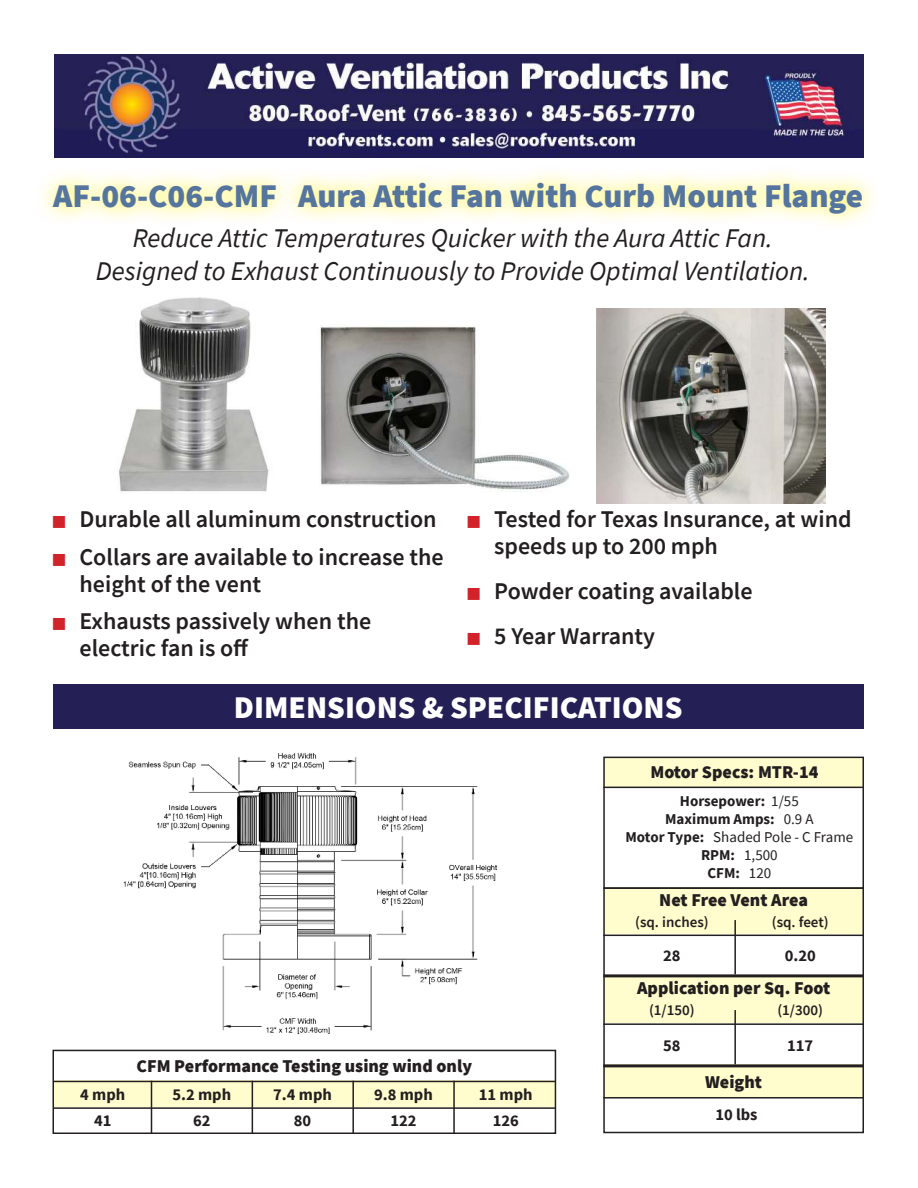
<style>
.page{position:relative;width:918px;height:1188px;background:#fff}
.page>*{position:absolute;margin:0;border:0;box-sizing:border-box;transform-origin:0 0}
.t1{font:900 33px "Source Sans Pro";color:#55759e}
.t2{font:900 31.5px "Source Sans Pro";color:#fff}
.t3{font:italic 27px/32.4px "Source Sans Pro";color:#231f20;text-align:center}
.t4{font:600 24px/27px "Source Sans Pro";color:#231f20}
.t5{font:900 18px "Source Sans Pro";color:#231f20}
.t6{font:700 16.5px "Source Sans Pro";color:#231f20}
.t7{font:700 15px/18px "Source Sans Pro";color:#231f20;text-align:center}
.t8{font:600 15px "Source Sans Pro";color:#231f20}
.s1{font-size:15px;color:#d2232a}
.s2{font-weight:400}
</style>
<div class="page">
<div style="left:603px;top:757px;width:261px;height:30px;background:#fffccd"></div>
<div style="left:53px;top:1081px;width:502px;height:26px;background:#fffccd"></div>
<div style="left:603px;top:887px;width:261px;height:47px;background:#fffccd"></div>
<div style="left:603px;top:976px;width:261px;height:47px;background:#fffccd"></div>
<div style="left:603px;top:1064px;width:261px;height:33px;background:#fffccd"></div>
<div style="left:280px;top:163px;width:601px;height:70px;background:#fff200;opacity:.75"></div>
<div style="left:53px;top:684px;width:810px;height:45px;background:#241f55"></div>
<div style="left:603px;top:887px;width:261px;height:246px;border:2px solid #231f20"></div>
<hr style="left:603px;top:787px;width:261px;height:1px;background:#231f20">
<hr style="left:603px;top:935px;width:261px;height:1px;background:#231f20">
<hr style="left:603px;top:1023px;width:261px;height:2px;background:#231f20">
<hr style="left:603px;top:1097px;width:261px;height:2px;background:#231f20">
<hr style="left:734px;top:1010px;width:2px;height:54px;background:#231f20">
<hr style="left:734px;top:920px;width:2px;height:54px;background:#231f20">
<hr style="left:603px;top:974px;width:261px;height:3px;background:#231f20">
<hr style="left:603px;top:1064px;width:261px;height:3px;background:#231f20">
<div style="left:53px;top:1050px;width:503px;height:84px;border:2px solid #231f20"></div>
<hr style="left:151px;top:1081px;width:1px;height:53px;background:#231f20">
<hr style="left:252px;top:1081px;width:1px;height:53px;background:#231f20">
<hr style="left:352px;top:1081px;width:2px;height:53px;background:#231f20">
<hr style="left:453px;top:1081px;width:2px;height:53px;background:#231f20">
<hr style="left:53px;top:1081px;width:502px;height:1px;background:#231f20">
<hr style="left:53px;top:1107px;width:502px;height:2px;background:#231f20">
<div style="left:603px;top:757px;width:261px;height:132px;border:2px solid #231f20"></div>
<img style="left:54px;top:54px;width:810px;height:104px">
<div style="left:35px;top:166px;width:260px;height:61px;background:#fff200;opacity:.75"></div>
<img style="left:123px;top:753px;width:374px;height:282px">
<img style="left:119px;top:297px;width:150px;height:195px">
<img style="left:597px;top:309px;width:228px;height:194px">
<img style="left:320px;top:325px;width:250px;height:167px">
<h1 class="t1" style="left:298px;top:182px;width:567px">Aura Attic Fan with Curb Mount Flange</h1>
<p class="t3" style="left:96px;top:224px;width:715px">Reduce Attic Temperatures Quicker with the Aura Attic Fan.<br>Designed to Exhaust Continuously to Provide Optimal Ventilation.</p>
<h1 class="t1" style="left:53px;top:183px;width:225px">AF-06-C06-CMF</h1>
<p class="t4" style="left:53px;top:507px;width:386px"><span class="s1">■</span> Durable all aluminum construction</p>
<p class="t4" style="left:80px;top:545px;width:366px;text-indent:-27px"><span class="s1">■</span> Collars are available to increase the height of the vent</p>
<p class="t4" style="left:80px;top:609px;width:293px;text-indent:-27px"><span class="s1">■</span> Exhausts passively when the electric fan is off</p>
<p class="t4" style="left:494px;top:507px;width:359px;text-indent:-27px"><span class="s1">■</span> Tested for Texas Insurance, at wind speeds up to 200 mph</p>
<p class="t4" style="left:467px;top:579px;width:287px"><span class="s1">■</span> Powder coating available</p>
<p class="t4" style="left:467px;top:624px;width:189px"><span class="s1">■</span> 5 Year Warranty</p>
<h2 class="t2" style="left:234px;top:695px;width:450px">DIMENSIONS &amp; SPECIFICATIONS</h2>
<p class="t5" style="left:650px;top:765px;width:170px">Motor Specs: MTR-14</p>
<p class="t7" style="left:626px;top:793px;width:229px">Horsepower: <span class="s2">1/55<br></span>Maximum Amps: <span class="s2">0.9 A<br></span>Motor Type: <span class="s2">Shaded Pole - C Frame<br></span>RPM: <span class="s2">1,500<br></span>CFM: <span class="s2">120</span></p>
<p class="t5" style="left:659px;top:893px;width:150px">Net Free Vent Area</p>
<p class="t8" style="left:635px;top:916px;width:75px">(sq. inches)</p>
<p class="t6" style="left:663px;top:949px;width:19px">28</p>
<p class="t8" style="left:772px;top:916px;width:58px">(sq. feet)</p>
<p class="t6" style="left:785px;top:949px;width:33px">0.20</p>
<p class="t5" style="left:637px;top:981px;width:195px">Application per Sq. Foot</p>
<p class="t5" style="left:137px;top:1059px;width:337px">CFM Performance Testing using wind only</p>
<p class="t6" style="left:80px;top:1088px;width:47px">4 mph</p>
<p class="t6" style="left:172px;top:1088px;width:60px">5.2 mph</p>
<p class="t6" style="left:273px;top:1088px;width:60px">7.4 mph</p>
<p class="t6" style="left:374px;top:1088px;width:60px">9.8 mph</p>
<p class="t6" style="left:479px;top:1088px;width:55px">11 mph</p>
<p class="t6" style="left:94px;top:1114px;width:19px">41</p>
<p class="t6" style="left:193px;top:1114px;width:19px">62</p>
<p class="t6" style="left:294px;top:1114px;width:19px">80</p>
<p class="t6" style="left:390px;top:1114px;width:28px">122</p>
<p class="t6" style="left:493px;top:1114px;width:28px">126</p>
<p class="t8" style="left:649px;top:1004px;width:47px">(1/150)</p>
<p class="t6" style="left:663px;top:1039px;width:19px">58</p>
<p class="t5" style="left:705px;top:1075px;width:58px">Weight</p>
<p class="t6" style="left:715px;top:1108px;width:44px">10 lbs</p>
<p class="t8" style="left:777px;top:1004px;width:47px">(1/300)</p>
<p class="t6" style="left:787px;top:1039px;width:28px">117</p>
</div>
